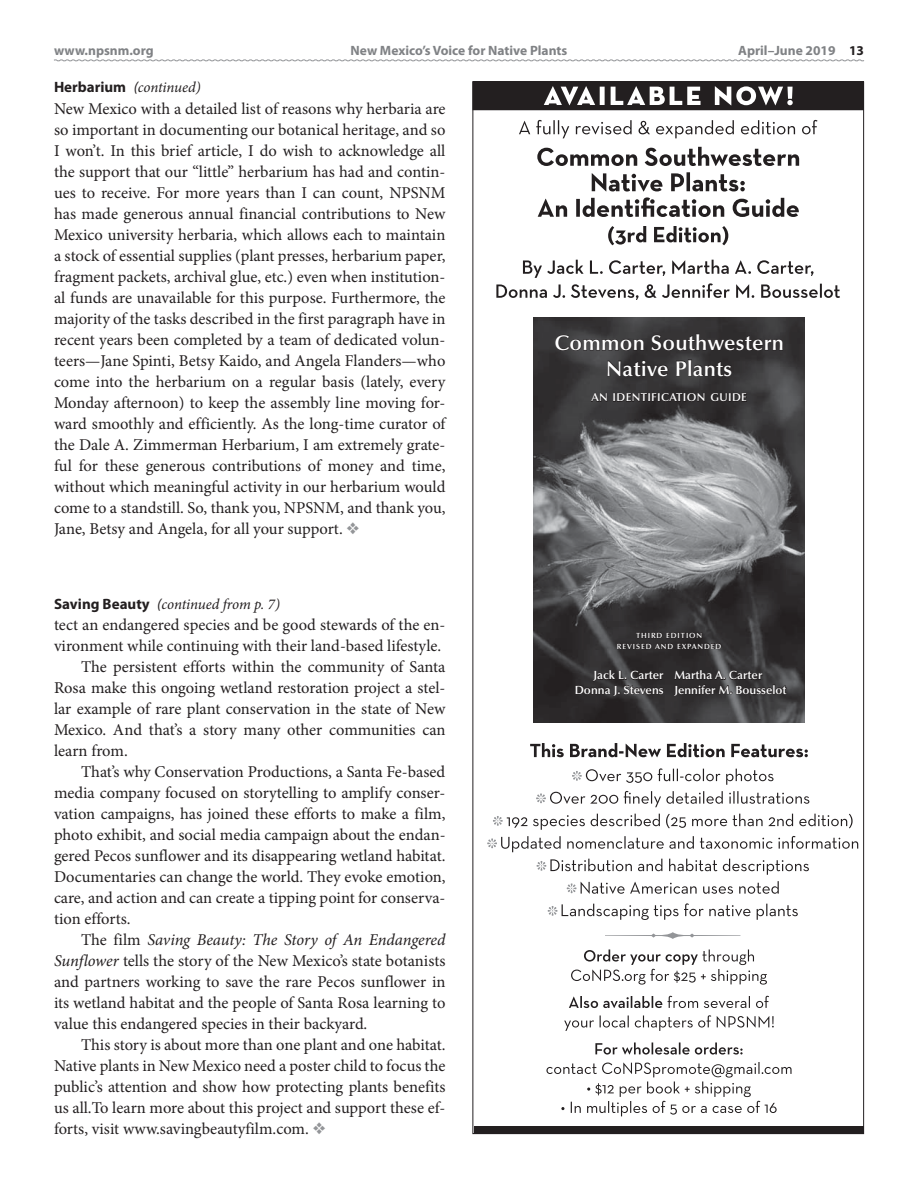
<style>
.page{position:relative;width:918px;height:1188px;background:#fff}
.page>*{position:absolute;margin:0;border:0;box-sizing:border-box;transform-origin:0 0}
.t1{font:600 21.3px/25.7px "Optima LT Std";letter-spacing:.01em;color:#fff;text-align:center}
.t2{font:16.5px/21px "Minion Pro";color:#231f20;text-align:justify}
.t3{font:italic 16.5px "Minion Pro";letter-spacing:-.01em;color:#231f20}
.t4{font:italic 15px "Minion Pro";letter-spacing:-.01em;color:#231f20}
.t5{font:700 13.5px "Myriad Pro";color:#808285}
.t6{font:600 11.85px/14.2px "Optima LT Std";color:#fff;text-align:center}
.t7{font:600 11.4px "Optima LT Std";letter-spacing:.03em;color:#fff}
.t8{font:600 7.5px/10.6px "Optima LT Std";letter-spacing:.12em;color:#fff;text-align:center}
.s1{color:#231f20}
.s2{font-family:"Myriad Pro";font-weight:700;font-style:normal}
.s3{font-family:"Myriad Pro"}
.s4{color:#939598}
.s5{font-style:normal}
.s6{font-style:italic}
</style>
<div class="page">
<svg style="left:54px;top:59px;width:810px;height:3px"></svg>
<div style="left:472px;top:81px;width:392px;height:29px;background:#231f20"></div>
<svg style="left:544px;top:86px;width:249px;height:20px"></svg>
<svg style="left:519px;top:120px;width:299px;height:18px"></svg>
<svg style="left:537px;top:147px;width:262px;height:19px"></svg>
<svg style="left:538px;top:172px;width:261px;height:45px"></svg>
<svg style="left:608px;top:226px;width:120px;height:19px"></svg>
<svg style="left:496px;top:260px;width:344px;height:40px"></svg>
<svg style="left:530px;top:743px;width:278px;height:14px"></svg>
<svg style="left:572px;top:768px;width:202px;height:17px"></svg>
<svg style="left:536px;top:791px;width:273px;height:16px"></svg>
<svg style="left:493px;top:814px;width:360px;height:16px"></svg>
<svg style="left:487px;top:836px;width:371px;height:16px"></svg>
<svg style="left:537px;top:859px;width:272px;height:16px"></svg>
<svg style="left:567px;top:881px;width:212px;height:13px"></svg>
<svg style="left:548px;top:903px;width:250px;height:17px"></svg>
<svg style="left:605px;top:932px;width:135px;height:7px"></svg>
<svg style="left:571px;top:949px;width:196px;height:36px"></svg>
<svg style="left:569px;top:996px;width:200px;height:12px"></svg>
<svg style="left:564px;top:1015px;width:210px;height:16px"></svg>
<svg style="left:595px;top:1042px;width:148px;height:13px"></svg>
<svg style="left:546px;top:1062px;width:246px;height:54px"></svg>
<img style="left:534px;top:317px;width:270px;height:406px">
<svg style="left:575px;top:631px;width:212px;height:66px;background:#333132"></svg>
<svg style="left:555px;top:335px;width:15px;height:16px"></svg>
<div style="left:570px;top:339px;width:12px;height:12px;border:1px solid #231f20;border-radius:50%"></div>
<div style="left:573px;top:340px;width:6px;height:10px;border:1px solid #231f20;border-radius:50%"></div>
<svg style="left:583px;top:317px;width:200px;height:85px;background:#373536"></svg>
<div style="left:474px;top:1126px;width:390px;height:8px;background:#231f20"></div>
<p class="t5" style="left:54px;top:46px;width:101px">www.npsnm.org</p>
<p class="t5" style="left:351px;top:46px;width:218px">New Mexico’s Voice for Native Plants</p>
<p class="t5" style="left:738px;top:46px;width:127px">April–June 2019 <span class="s1">13</span></p>
<p class="t4" style="left:54px;top:82px;width:148px"><span class="s2">Herbarium</span> <span class="s3">(</span>continued )</p>
<p class="t2" style="left:54px;top:100px;width:393px">New Mexico with a detailed list of reasons why herbaria are so important in documenting our botanical heritage, and so I won’t. In this brief article, I do wish to acknowledge all the support that our “little” herbarium has had and contin&shy;ues to receive. For more years than I can count, NPSNM has made generous annual financial contributions to New Mexico university herbaria, which allows each to maintain a stock of essential supplies (plant presses, herbarium paper, fragment packets, archival glue, etc.) even when institution&shy;al funds are unavailable for this purpose. Furthermore, the majority of the tasks described in the first paragraph have in recent years been completed by a team of dedicated volun&shy;teers—Jane Spinti, Betsy Kaido, and Angela Flanders—who come into the herbarium on a regular basis (lately, every Monday afternoon) to keep the assembly line moving for&shy;ward smoothly and efficiently. As the long-time curator of the Dale A. Zimmerman Herbarium, I am extremely grate&shy;ful for these generous contributions of money and time, without which meaningful activity in our herbarium would come to a standstill. So, thank you, NPSNM, and thank you, Jane, Betsy and Angela, for all your support. <span class="s4">❖</span></p>
<p class="t4" style="left:54px;top:598px;width:228px"><span class="s2">Saving Beauty</span> <span class="s3">(</span>continued from p. 7 )</p>
<p class="t2" style="left:54px;top:616px;width:393px">tect an endangered species and be good stewards of the en-</p>
<p class="t2" style="left:54px;top:637px;width:389px">vironment while continuing with their land-based lifestyle.</p>
<p class="t2" style="left:81px;top:658px;width:366px">The persistent efforts within the community of Santa</p>
<p class="t2" style="left:54px;top:679px;width:393px">Rosa make this ongoing wetland restoration project a stel-</p>
<p class="t2" style="left:54px;top:700px;width:393px">lar example of rare plant conservation in the state of New</p>
<p class="t2" style="left:54px;top:721px;width:393px">Mexico. And that’s a story many other communities can</p>
<p class="t2" style="left:54px;top:742px;width:75px">learn from.</p>
<p class="t2" style="left:81px;top:763px;width:366px">That’s why Conservation Productions, a Santa Fe-based</p>
<p class="t2" style="left:54px;top:784px;width:393px">media company focused on storytelling to amplify conser-</p>
<p class="t2" style="left:54px;top:805px;width:393px">vation campaigns, has joined these efforts to make a film,</p>
<p class="t2" style="left:54px;top:826px;width:393px">photo exhibit, and social media campaign about the endan-</p>
<p class="t2" style="left:54px;top:847px;width:393px">gered Pecos sunflower and its disappearing wetland habitat.</p>
<p class="t2" style="left:54px;top:868px;width:393px">Documentaries can change the world. They evoke emotion,</p>
<p class="t2" style="left:54px;top:889px;width:393px">care, and action and can create a tipping point for conserva-</p>
<p class="t2" style="left:54px;top:910px;width:78px">tion efforts.</p>
<p class="t3" style="left:81px;top:934px;width:366px"><span class="s5">The film</span> Saving Beauty: The Story of An Endangered</p>
<p class="t2" style="left:54px;top:952px;width:393px"><span class="s6">Sunflower</span> tells the story of the New Mexico’s state botanists</p>
<p class="t2" style="left:54px;top:973px;width:393px">and partners working to save the rare Pecos sunflower in</p>
<p class="t2" style="left:54px;top:994px;width:393px">its wetland habitat and the people of Santa Rosa learning to</p>
<p class="t2" style="left:54px;top:1015px;width:315px">value this endangered species in their backyard.</p>
<p class="t2" style="left:81px;top:1036px;width:366px">This story is about more than one plant and one habitat.</p>
<p class="t2" style="left:54px;top:1057px;width:393px">Native plants in New Mexico need a poster child to focus the</p>
<p class="t2" style="left:54px;top:1078px;width:393px">public’s attention and show how protecting plants benefits</p>
<p class="t2" style="left:54px;top:1099px;width:393px">us all.To learn more about this project and support these ef-</p>
<p class="t2" style="left:54px;top:1120px;width:273px">forts, visit www.savingbeautyfilm.com. <span class="s4">❖</span></p>
<p class="t1" style="left:554px;top:330px;width:231px">Common Southwestern<br>Native Plants</p>
<p class="t7" style="left:591px;top:391px;width:157px">AN IDENTIFICATION GUIDE</p>
<p class="t8" style="left:617px;top:630px;width:106px">THIRD EDITION<br>REVISED AND EXPANDED</p>
<p class="t6" style="left:575px;top:668px;width:213px">Jack L. Carter Martha A. Carter<br>Donna J. Stevens Jennifer M. Bousselot</p>
</div>
